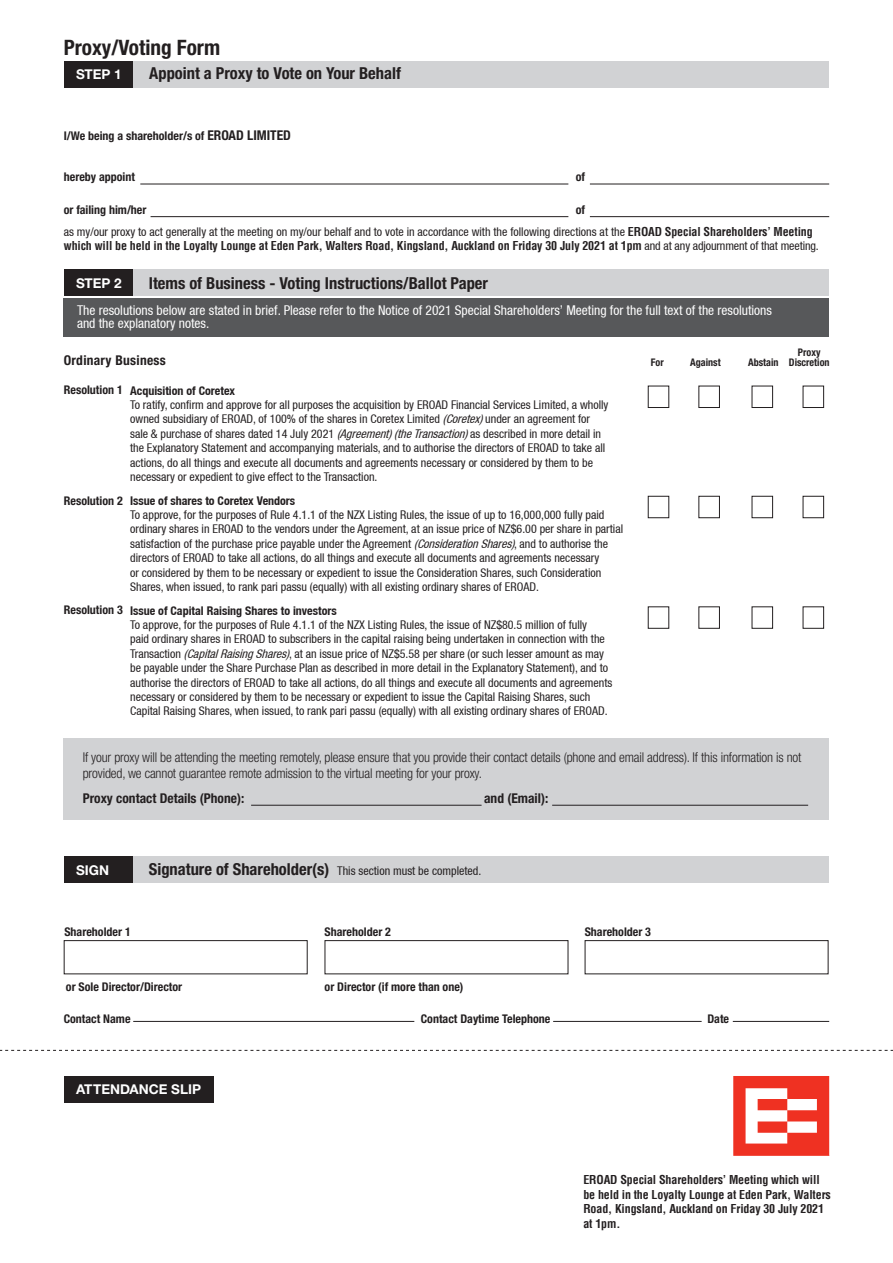
<style>
.page{position:relative;width:893px;height:1263px;background:#fff}
.page>*{position:absolute;margin:0;border:0;box-sizing:border-box;transform-origin:0 0}
.t1{font:700 condensed 21.3px "Helvetica Neue";color:#231f20}
.t2{font:700 condensed 16.5px "Helvetica Neue";color:#231f20}
.t3{font:300 condensed 13.5px/16.2px "Helvetica Neue LT Com";letter-spacing:-.01em;color:#231f20}
.t4{font:condensed 13.5px "Helvetica Neue LT";color:#fff}
.t5{font:700 condensed 13.5px "Helvetica Neue";color:#231f20}
.t6{font:700 13.5px "Helvetica Neue CE";color:#fff}
.t7{font:700 condensed 13.5px "Helvetica Neue";letter-spacing:.02em;color:#231f20}
.t8{font:condensed 12px/14.4px "Helvetica Neue LT";color:#231f20}
.t9{font:700 condensed 12px/14.4px "Helvetica";letter-spacing:-.01em;color:#231f20}
.t10{font:700 condensed 12px "Helvetica Neue";color:#231f20}
.t11{font:700 condensed 12px "Helvetica Neue LT";color:#231f20}
.t12{font:700 condensed 10.5px/10.5px "Helvetica Neue";color:#231f20;text-align:center;scale:.96 1}
.s1{font-size:13.5px}
.s2{font-family:"Helvetica";font-weight:700}
.s3{font-family:"Helvetica Neue LT";font-weight:400}
.s4{font-style:italic}
.s5{font-family:"Helvetica Neue";font-weight:700;font-size:16.5px}
</style>
<div class="page">
<div style="left:127px;top:61px;width:702px;height:26px;background:#d1d2d4"></div>
<div style="left:64px;top:61px;width:69px;height:26px;background:#231f20"></div>
<div style="left:127px;top:270px;width:702px;height:26px;background:#d1d2d4"></div>
<div style="left:64px;top:270px;width:69px;height:26px;background:#231f20"></div>
<div style="left:64px;top:298px;width:765px;height:38px;background:#57585a"></div>
<hr style="left:140px;top:184px;width:428px;height:1px;background:#231f20">
<hr style="left:151px;top:216px;width:417px;height:1px;background:#231f20">
<hr style="left:590px;top:184px;width:239px;height:1px;background:#231f20">
<hr style="left:590px;top:216px;width:239px;height:1px;background:#231f20">
<div style="left:648px;top:386px;width:21px;height:22px;border:1px solid #231f20"></div>
<div style="left:698px;top:386px;width:22px;height:22px;border:1px solid #231f20"></div>
<div style="left:803px;top:386px;width:21px;height:22px;border:1px solid #231f20"></div>
<div style="left:752px;top:386px;width:21px;height:22px;border:1px solid #231f20"></div>
<div style="left:648px;top:496px;width:21px;height:22px;border:1px solid #231f20"></div>
<div style="left:698px;top:496px;width:22px;height:22px;border:1px solid #231f20"></div>
<div style="left:803px;top:496px;width:21px;height:22px;border:1px solid #231f20"></div>
<div style="left:752px;top:496px;width:21px;height:22px;border:1px solid #231f20"></div>
<div style="left:648px;top:606px;width:21px;height:23px;border:1px solid #231f20"></div>
<div style="left:698px;top:606px;width:22px;height:23px;border:1px solid #231f20"></div>
<div style="left:803px;top:606px;width:21px;height:23px;border:1px solid #231f20"></div>
<div style="left:752px;top:606px;width:21px;height:23px;border:1px solid #231f20"></div>
<div style="left:127px;top:856px;width:702px;height:26px;background:#d1d2d4"></div>
<div style="left:64px;top:856px;width:69px;height:26px;background:#231f20"></div>
<hr style="left:133px;top:1021px;width:281px;height:1px;background:#231f20">
<hr style="left:553px;top:1021px;width:149px;height:1px;background:#231f20">
<hr style="left:733px;top:1021px;width:96px;height:1px;background:#231f20">
<div style="left:64px;top:940px;width:244px;height:34px;border:1px solid #231f20"></div>
<div style="left:325px;top:940px;width:243px;height:34px;border:1px solid #231f20"></div>
<div style="left:585px;top:940px;width:243px;height:34px;border:1px solid #231f20"></div>
<svg style="left:0;top:1050px;width:893px;height:1px"></svg>
<div style="left:64px;top:1076px;width:150px;height:26px;background:#231f20"></div>
<div style="left:64px;top:738px;width:765px;height:81px;background:#d1d2d4"></div>
<hr style="left:251px;top:805px;width:231px;height:1px;background:#231f20">
<hr style="left:552px;top:805px;width:256px;height:1px;background:#231f20">
<svg style="left:733px;top:1076px;width:96px;height:80px"></svg>
<p class="t1" style="left:64px;top:34px;width:158px">Proxy/Voting Form</p>
<p class="t6" style="left:76px;top:66px;width:47px">STEP 1</p>
<p class="t2" style="left:149px;top:64px;width:253px">Appoint a Proxy to Vote on Your Behalf</p>
<p class="t10" style="left:64px;top:128px;width:229px">I/We being a shareholder/s of <span class="s1">EROAD LIMITED</span></p>
<p class="t10" style="left:64px;top:169px;width:73px">hereby appoint</p>
<p class="t10" style="left:576px;top:169px;width:11px">of</p>
<p class="t10" style="left:64px;top:203px;width:84px">or failing him/her</p>
<p class="t10" style="left:576px;top:203px;width:11px">of</p>
<p class="t8" style="left:64px;top:225px;width:751px">as my/our proxy to act generally at the meeting on my/our behalf and to vote in accordance with the following directions at the <span class="s2">EROAD Special Shareholders’ Meeting</span></p>
<p class="t9" style="left:64px;top:239px;width:756px">which will be held in the Loyalty Lounge at Eden Park, Walters Road, Kingsland, Auckland on Friday 30 July 2021 at 1pm <span class="s3">and at any adjournment of that meeting.</span></p>
<p class="t6" style="left:76px;top:275px;width:47px">STEP 2</p>
<p class="t2" style="left:149px;top:273px;width:341px">Items of Business - Voting Instructions/Ballot Paper</p>
<p class="t4" style="left:77px;top:302px;width:696px">The resolutions below are stated in brief. Please refer to the Notice of 2021 Special Shareholders’ Meeting for the full text of the resolutions</p>
<p class="t4" style="left:77px;top:316px;width:134px">and the explanatory notes.</p>
<p class="t7" style="left:64px;top:352px;width:104px">Ordinary Business</p>
<p class="t10" style="left:64px;top:383px;width:61px">Resolution 1</p>
<p class="t11" style="left:130px;top:383px;width:106px">Acquisition of Coretex</p>
<p class="t8" style="left:130px;top:397px;width:480px">To ratify, confirm and approve for all purposes the acquisition by EROAD Financial Services Limited, a wholly owned subsidiary of EROAD, of 100% of the shares in Coretex Limited <span class="s4">(Coretex)</span>under an agreement for sale &amp; purchase of shares dated 14 July 2021 <span class="s4">(Agreement)(theTransaction)</span>as described in more detail in the Explanatory Statement and accompanying materials, and to authorise the directors of EROAD to take all actions, do all things and execute all documents and agreements necessary or considered by them to be necessary or expedient to give effect to the Transaction.</p>
<p class="t10" style="left:64px;top:493px;width:61px">Resolution 2</p>
<p class="t11" style="left:130px;top:493px;width:167px">Issue of shares to Coretex Vendors</p>
<p class="t8" style="left:130px;top:507px;width:495px">To approve, for the purposes of Rule 4.1.1 of the NZX Listing Rules, the issue of up to 16,000,000 fully paid ordinary shares in EROAD to the vendors under the Agreement, at an issue price of NZ$6.00 per share in partial satisfaction of the purchase price payable under the Agreement <span class="s4">(ConsiderationShares)</span>, and to authorise the directors of EROAD to take all actions, do all things and execute all documents and agreements necessary<br>or considered by them to be necessary or expedient to issue the Consideration Shares, such Consideration Shares, when issued, to rank pari passu (equally) with all existing ordinary shares of EROAD.</p>
<p class="t10" style="left:64px;top:603px;width:61px">Resolution 3</p>
<p class="t11" style="left:130px;top:603px;width:208px">Issue of Capital Raising Shares to investors</p>
<p class="t8" style="left:130px;top:617px;width:484px">To approve, for the purposes of Rule 4.1.1 of the NZX Listing Rules, the issue of NZ$80.5 million of fully<br>paid ordinary shares in EROAD to subscribers in the capital raising being undertaken in connection with the Transaction <span class="s4">(CapitalRaisingShares)</span>, at an issue price of NZ$5.58 per share (or such lesser amount as may be payable under the Share Purchase Plan as described in more detail in the Explanatory Statement), and to authorise the directors of EROAD to take all actions, do all things and execute all documents and agreements necessary or considered by them to be necessary or expedient to issue the Capital Raising Shares, such Capital Raising Shares, when issued, to rank pari passu (equally) with all existing ordinary shares of EROAD.</p>
<p class="t12" style="left:651px;top:357px;width:15px">For</p>
<p class="t12" style="left:690px;top:357px;width:33px">Against</p>
<p class="t12" style="left:748px;top:357px;width:33px">Abstain</p>
<p class="t12" style="left:789px;top:347px;width:44px">Proxy<br>Discretion</p>
<p class="t3" style="left:83px;top:749px;width:720px">If your proxy will be attending the meeting remotely, please ensure that you provide their contact details (phone and email address). If this information is not provided, we cannot guarantee remote admission to the virtual meeting for your proxy.</p>
<p class="t5" style="left:83px;top:790px;width:163px">Proxy contact Details (Phone):</p>
<p class="t5" style="left:484px;top:790px;width:66px">and (Email):</p>
<p class="t6" style="left:76px;top:862px;width:34px">SIGN</p>
<p class="t8" style="left:149px;top:864px;width:334px"><span class="s5">Signature of Shareholder(s)</span> This section must be completed.</p>
<p class="t10" style="left:64px;top:925px;width:68px">Shareholder 1</p>
<p class="t10" style="left:325px;top:925px;width:68px">Shareholder 2</p>
<p class="t10" style="left:585px;top:925px;width:68px">Shareholder 3</p>
<p class="t10" style="left:66px;top:979px;width:118px">or Sole Director/Director</p>
<p class="t10" style="left:325px;top:979px;width:140px">or Director (if more than one)</p>
<p class="t10" style="left:64px;top:1011px;width:68px">Contact Name</p>
<p class="t10" style="left:421px;top:1011px;width:131px">Contact Daytime Telephone</p>
<p class="t10" style="left:707px;top:1011px;width:23px">Date</p>
<p class="t6" style="left:76px;top:1081px;width:126px">ATTENDANCE SLIP</p>
<p class="t9" style="left:583px;top:1173px;width:249px">EROAD Special Shareholders’ Meeting which will be held in the Loyalty Lounge at Eden Park, Walters Road, Kingsland, Auckland on Friday 30 July 2021 at 1pm.</p>
</div>
